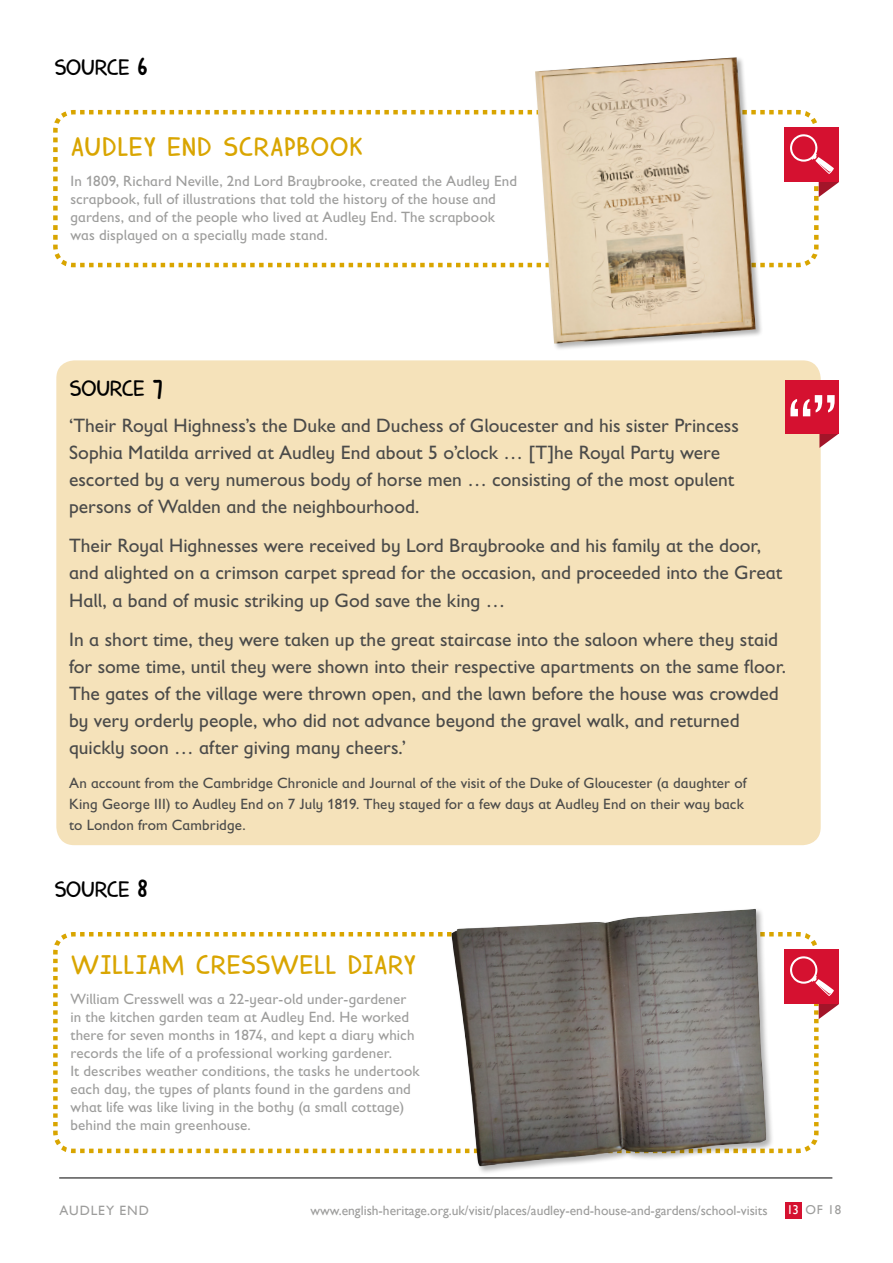
<style>
.page{position:relative;width:893px;height:1263px;background:#fff}
.page>*{position:absolute;margin:0;border:0;box-sizing:border-box;transform-origin:0 0}
.t1{font:27px "Harimau Dua";letter-spacing:-.005em;color:#d9a500}
.t2{font:22.5px "Harimau Dua";letter-spacing:-.055em;color:#000}
.t3{font:19.5px/27px "Gill Sans Infant Std";color:#4a4a49}
.t4{font:15px/18px "Gill Sans Infant Std";letter-spacing:.01em;color:#9d9d9c}
.t5{font:15px/21px "Gill Sans Infant Std";letter-spacing:.005em;color:#4a4a49}
.t6{font:13.5px "Gill Sans";color:#9d9d9c}
.t7{font:13.5px "Gill Sans";letter-spacing:.075em;color:#9d9d9c}
.t8{font:12.9px "Gill Sans";color:#9d9d9c}
.s1{font-size:30px}
.s2{font-size:33px}
.s3{color:#fff}
</style>
<div class="page">
<hr style="left:59px;top:1177px;width:773px;height:1px;background:#000">
<div style="left:785px;top:1202px;width:16px;height:16px;background:#d51130"></div>
<svg style="left:53px;top:109px;width:766px;height:159px"></svg>
<svg style="left:78px;top:109px;width:761px;height:131px"></svg>
<svg style="left:53px;top:932px;width:766px;height:222px"></svg>
<svg style="left:78px;top:932px;width:761px;height:194px"></svg>
<div style="left:534px;top:56px;width:229px;height:295px;background:#000;opacity:.3"></div>
<img style="left:535px;top:57px;width:221px;height:287px">
<div style="left:450px;top:907px;width:324px;height:268px;background:#000;opacity:.3"></div>
<img style="left:451px;top:909px;width:316px;height:258px">
<div style="left:56px;top:360px;width:765px;height:485px;background:#f5e2ba;border-radius:18px"></div>
<div style="left:785px;top:380px;width:54px;height:53px;background:#d51130"></div>
<svg style="left:790px;top:395px;width:49px;height:53px"></svg>
<p class="t2" style="left:54px;top:49px;width:96px">SOURCE <span class="s1">6</span></p>
<h1 class="t1" style="left:70px;top:126px;width:294px">AUDLEY END SCRAPBOOK</h1>
<p class="t4" style="left:70px;top:172px;width:448px">In 1809, Richard Neville, 2nd Lord Braybrooke, created the Audley End scrapbook, full of illustrations that told the history of the house and gardens, and of the people who lived at Audley End. The scrapbook was displayed on a specially made stand.</p>
<p class="t2" style="left:69px;top:371px;width:96px">SOURCE <span class="s2">7</span></p>
<p class="t3" style="left:69px;top:411px;width:671px">‘Their Royal Highness’s the Duke and Duchess of Gloucester and his sister Princess Sophia Matilda arrived at Audley End about 5 o’clock … [T]he Royal Party were escorted by a very numerous body of horse men … consisting of the most opulent persons of Walden and the neighbourhood.</p>
<p class="t3" style="left:69px;top:532px;width:715px">Their Royal Highnesses were received by Lord Braybrooke and his family at the door, and alighted on a crimson carpet spread for the occasion, and proceeded into the Great<br>Hall, a band of music striking up God save the king …</p>
<p class="t3" style="left:69px;top:626px;width:718px">In a short time, they were taken up the great staircase into the saloon where they staid for some time, until they were shown into their respective apartments on the same floor.<br>The gates of the village were thrown open, and the lawn before the house was crowded by very orderly people, who did not advance beyond the gravel walk, and returned quickly soon … after giving many cheers.’</p>
<p class="t5" style="left:69px;top:772px;width:679px">An account from the Cambridge Chronicle and Journal of the visit of the Duke of Gloucester (a daughter of<br>King George III) to Audley End on 7 July 1819. They stayed for a few days at Audley End on their way back to London from Cambridge.</p>
<p class="t2" style="left:54px;top:872px;width:96px">SOURCE <span class="s1">8</span></p>
<h1 class="t1" style="left:70px;top:944px;width:348px">WILLIAM CRESSWELL DIARY</h1>
<p class="t4" style="left:70px;top:990px;width:351px">William Cresswell was a 22-year-old under-gardener in the kitchen garden team at Audley End. He worked there for seven months in 1874, and kept a diary which records the life of a professional working gardener.<br>It describes weather conditions, the tasks he undertook each day, the types of plants found in the gardens and what life was like living in the bothy (a small cottage) behind the main greenhouse.</p>
<p class="t7" style="left:60px;top:1202px;width:91px">AUDLEY END</p>
<p class="t6" style="left:310px;top:1202px;width:459px">www.english-heritage.org.uk/visit/places/audley-end-house-and-gardens/school-visits</p>
<p class="t8" style="left:787px;top:1202px;width:56px"><span class="s3">13</span> OF 18</p>
</div>
